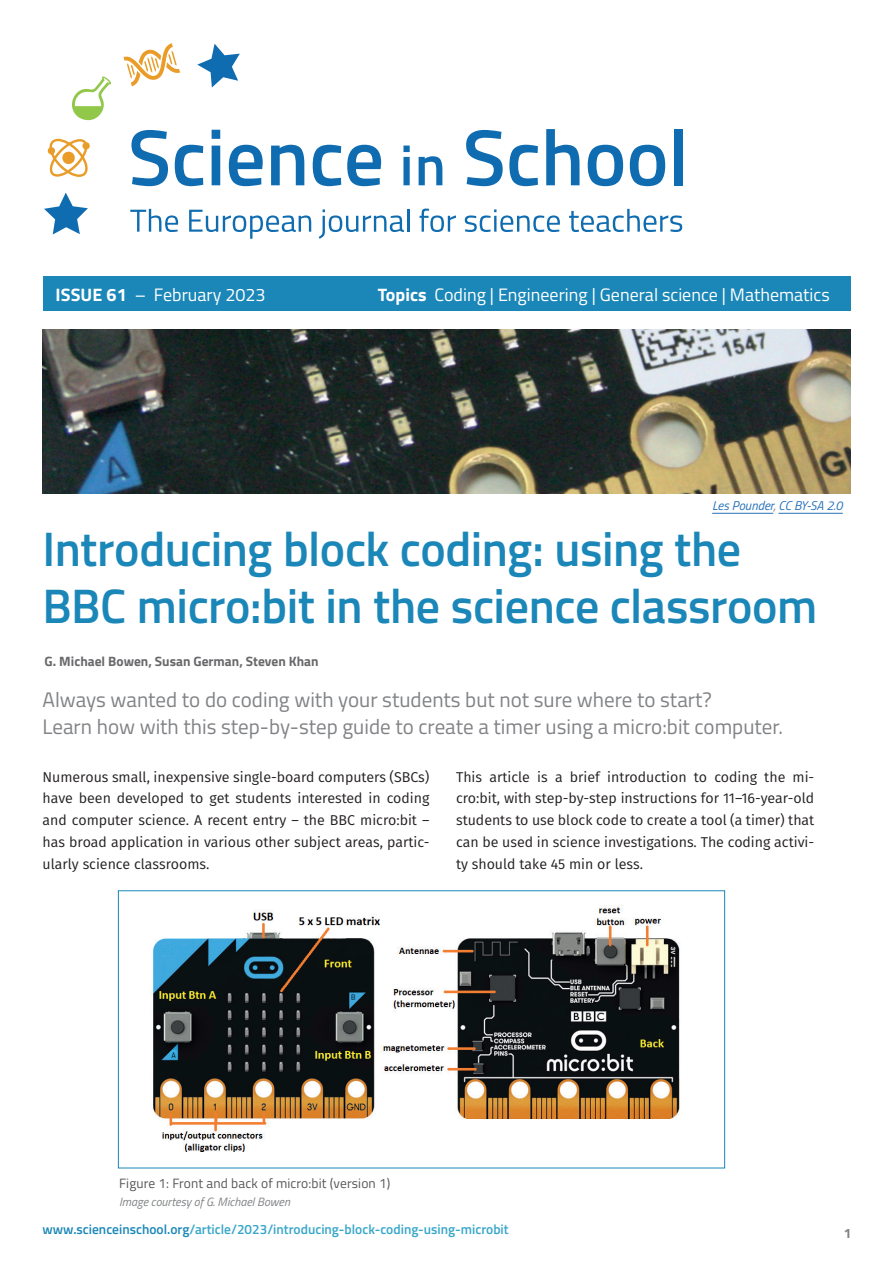
<style>
.page{position:relative;width:893px;height:1263px;background:#fff}
.page>*{position:absolute;margin:0;border:0;box-sizing:border-box;transform-origin:0 0}
.t1{font:600 48.45px/57px "Titillium Web";letter-spacing:-.01em;color:#1b87b8}
.t2{font:21px/27px "Titillium Web";color:#808285}
.t3{font:18px "Titillium Web";color:#fff}
.t4{font:14.25px/21.8px "Fira Sans";color:#231f20;text-align:justify}
.t5{font:600 13.5px "Titillium Web";color:#38a7c9}
.t6{font:13.5px "Titillium Web";letter-spacing:.01em;color:#57585a}
.t7{font:700 13.5px "Titillium Web";color:#69696c}
.t8{font:700 13.5px "Titillium Web";color:#808285}
.t9{font:italic 12.75px "Titillium Web";color:#2772b9}
.t10{font:italic 12px "Titillium Web";color:#808285}
.s1{font-weight:700}
.s2{color:#808285}
.s3{color:#1b87b8}
</style>
<div class="page">
<svg style="left:197px;top:44px;width:43px;height:44px"></svg>
<svg style="left:72px;top:76px;width:39px;height:45px"></svg>
<svg style="left:131px;top:130px;width:37px;height:56px"></svg>
<svg style="left:175px;top:145px;width:28px;height:41px"></svg>
<svg style="left:212px;top:130px;width:8px;height:55px"></svg>
<svg style="left:229px;top:145px;width:34px;height:41px"></svg>
<svg style="left:271px;top:145px;width:33px;height:40px"></svg>
<svg style="left:313px;top:145px;width:28px;height:41px"></svg>
<svg style="left:347px;top:145px;width:34px;height:41px"></svg>
<svg style="left:403px;top:146px;width:7px;height:39px"></svg>
<svg style="left:419px;top:156px;width:23px;height:29px"></svg>
<svg style="left:466px;top:130px;width:37px;height:56px"></svg>
<svg style="left:509px;top:145px;width:29px;height:41px"></svg>
<svg style="left:546px;top:129px;width:33px;height:56px"></svg>
<svg style="left:588px;top:145px;width:35px;height:41px"></svg>
<svg style="left:630px;top:145px;width:35px;height:41px"></svg>
<div style="left:674px;top:129px;width:9px;height:56px;background:#106cb0"></div>
<svg style="left:130px;top:209px;width:48px;height:23px"></svg>
<svg style="left:189px;top:210px;width:122px;height:29px"></svg>
<svg style="left:319px;top:209px;width:85px;height:30px"></svg>
<hr style="left:407px;top:209px;width:2px;height:23px;background:#106cb0">
<svg style="left:420px;top:209px;width:36px;height:23px"></svg>
<svg style="left:465px;top:209px;width:95px;height:23px"></svg>
<svg style="left:569px;top:209px;width:113px;height:23px"></svg>
<svg style="left:124px;top:43px;width:56px;height:43px"></svg>
<svg style="left:44px;top:193px;width:44px;height:41px"></svg>
<svg style="left:47px;top:139px;width:43px;height:38px"></svg>
<img style="left:43px;top:330px;width:807px;height:164px">
<div style="left:43px;top:276px;width:807px;height:35px;background:#1b87b8"></div>
<img style="left:152px;top:906px;width:528px;height:245px">
<div style="left:118px;top:890px;width:607px;height:278px;border:1px solid #1b87b8"></div>
<hr style="left:712px;top:513px;width:61px;height:1px;background:#2772b9">
<hr style="left:778px;top:513px;width:65px;height:1px;background:#2772b9">
<p class="t3" style="left:55px;top:282px;width:212px"><span class="s1">ISSUE 61</span> – February 2023</p>
<p class="t3" style="left:378px;top:282px;width:453px"><span class="s1">Topics</span> Coding | Engineering | General science | Mathematics</p>
<p class="t9" style="left:712px;top:496px;width:132px">Les Pounder<span class="s2">,</span> CC BY-SA 2.0</p>
<h1 class="t1" style="left:43px;top:518px;width:776px">Introducing block coding: using the<br>BBC micro:bit in the science classroom</h1>
<p class="t7" style="left:45px;top:651px;width:275px">G. Michael Bowen, Susan German, Steven Khan</p>
<h2 class="t2" style="left:43px;top:685px;width:742px">Always wanted to do coding with your students but not sure where to start?<br>Learn how with this step-by-step guide to create a timer using a micro:bit computer.</h2>
<p class="t4" style="left:43px;top:765px;width:388px">Numerous small, inexpensive single-board computers (SBCs) have been developed to get students interested in coding and computer science. A recent entry – the BBC micro:bit – has broad application in various other subject areas, partic&shy;ularly science classrooms.</p>
<p class="t4" style="left:456px;top:765px;width:360px">This article is a brief introduction to coding the mi&shy;cro:bit, with step-by-step instructions for 11–16-year-old students to use block code to create a tool (a timer) that can be used in science investigations. The coding activi&shy;ty should take 45 min or less.</p>
<p class="t6" style="left:119px;top:1174px;width:273px">Figure 1: Front and back of micro:bit (version 1)</p>
<p class="t10" style="left:119px;top:1193px;width:172px">Image courtesy of G. Michael Bowen</p>
<p class="t5" style="left:43px;top:1219px;width:468px"><span class="s3">www.scienceinschool.org</span>/article/2023/introducing-block-coding-using-microbit</p>
<p class="t8" style="left:844px;top:1223px;width:9px">1</p>
</div>
